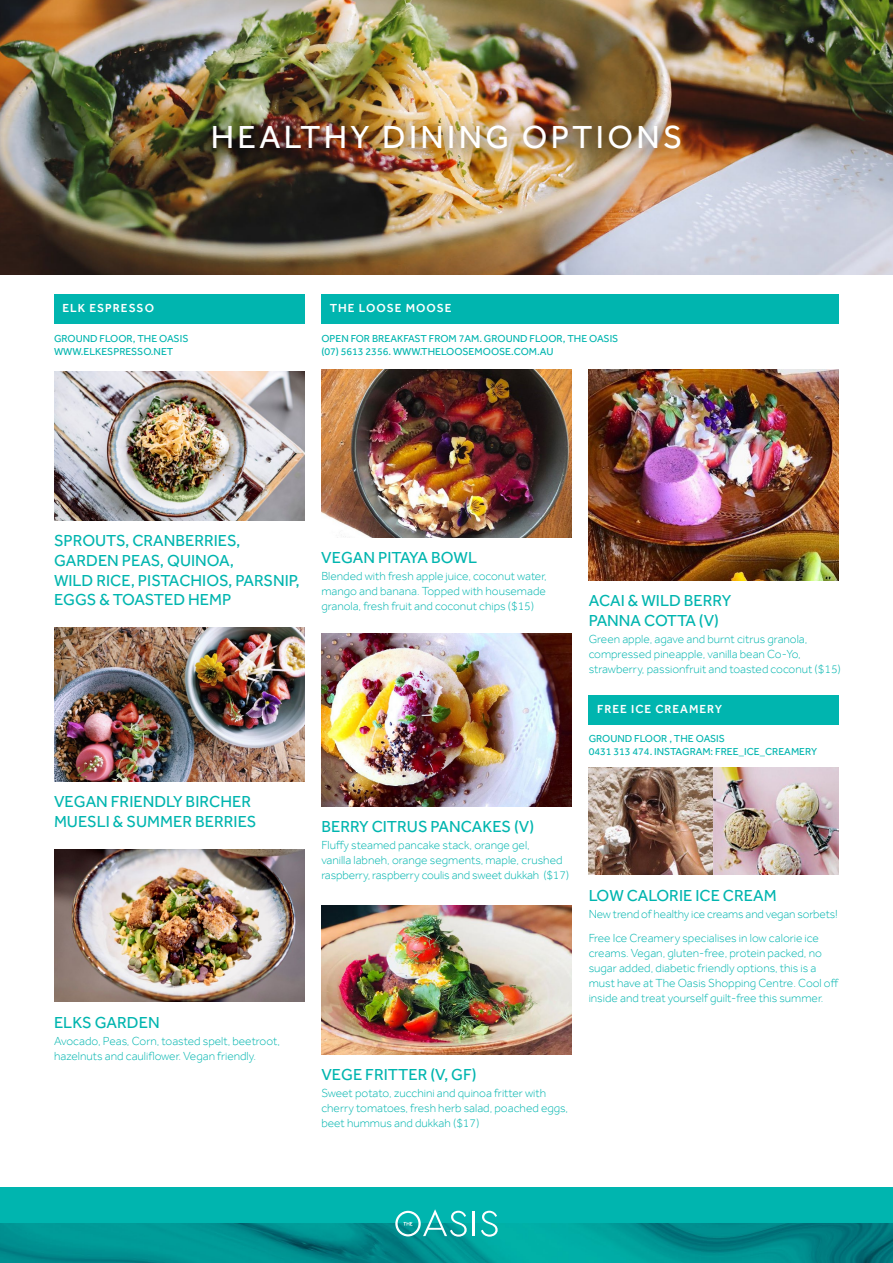
<style>
.page{position:relative;width:893px;height:1263px;background:#fff}
.page>*{position:absolute;margin:0;border:0;box-sizing:border-box;transform-origin:0 0}
.t1{font:33px "Effra";letter-spacing:.1em;color:#fff}
.t2{font:16.5px/19.8px "Effra";color:#00b5af}
.t3{font:300 12px/15px "Effra";color:#00b5af}
.t4{font:500 12px "Effra";letter-spacing:.08em;color:#fff}
.t5{font:10.5px/12.6px "Effra";color:#00b5af}
</style>
<div class="page">
<img style="left:54px;top:372px;width:250px;height:148px">
<img style="left:321px;top:369px;width:251px;height:168px">
<img style="left:321px;top:905px;width:251px;height:149px">
<img style="left:321px;top:634px;width:251px;height:172px">
<img style="left:589px;top:369px;width:250px;height:211px">
<img style="left:54px;top:628px;width:250px;height:153px">
<img style="left:54px;top:850px;width:250px;height:152px">
<img style="left:589px;top:768px;width:250px;height:107px">
<div style="left:54px;top:295px;width:250px;height:29px;background:#00b5af"></div>
<div style="left:321px;top:295px;width:518px;height:29px;background:#00b5af"></div>
<div style="left:589px;top:695px;width:250px;height:29px;background:#00b5af"></div>
<img style="left:0;top:0;width:893px;height:274px">
<div style="left:198px;top:111px;width:503px;height:58px;background:#000;opacity:.75"></div>
<div style="left:0;top:1187px;width:893px;height:76px;background:#00b5af"></div>
<img style="left:0;top:1224px;width:893px;height:39px">
<hr style="left:473px;top:1211px;width:2px;height:25px;background:#fff">
<svg style="left:481px;top:1211px;width:17px;height:25px"></svg>
<svg style="left:395px;top:1209px;width:72px;height:27px"></svg>
<h1 class="t1" style="left:211px;top:118px;width:473px">HEALTHY DINING OPTIONS</h1>
<p class="t4" style="left:63px;top:301px;width:93px">ELK ESPRESSO</p>
<p class="t5" style="left:54px;top:332px;width:136px">GROUND FLOOR, THE OASIS<br>WWW.ELKESPRESSO.NET</p>
<p class="t4" style="left:330px;top:301px;width:123px">THE LOOSE MOOSE</p>
<p class="t5" style="left:321px;top:332px;width:299px">OPEN FOR BREAKFAST FROM 7AM. GROUND FLOOR, THE OASIS (07) 5613 2356. WWW.THELOOSEMOOSE.COM.AU</p>
<h2 class="t2" style="left:54px;top:530px;width:247px">SPROUTS, CRANBERRIES,<br>GARDEN PEAS, QUINOA,<br>WILD RICE, PISTACHIOS, PARSNIP,<br>EGGS &amp; TOASTED HEMP</h2>
<h2 class="t2" style="left:54px;top:792px;width:204px">VEGAN FRIENDLY BIRCHER<br>MUESLI &amp; SUMMER BERRIES</h2>
<h2 class="t2" style="left:54px;top:1012px;width:107px">ELKS GARDEN</h2>
<p class="t3" style="left:54px;top:1033px;width:228px">Avocado, Peas, Corn, toasted spelt, beetroot, hazelnuts and cauliflower. Vegan friendly.</p>
<h2 class="t2" style="left:321px;top:547px;width:157px">VEGAN PITAYA BOWL</h2>
<p class="t3" style="left:321px;top:568px;width:227px;text-align:justify">Blended with fresh apple juice, coconut water, mango and banana. Topped with housemade granola, fresh fruit and coconut chips ($15)</p>
<h2 class="t2" style="left:589px;top:591px;width:144px">ACAI &amp; WILD BERRY<br>PANNA COTTA (V)</h2>
<p class="t3" style="left:589px;top:631px;width:254px">Green apple, agave and burnt citrus granola, compressed pineapple, vanilla bean Co-Yo, strawberry, passionfruit and toasted coconut ($15)</p>
<p class="t4" style="left:597px;top:701px;width:127px">FREE ICE CREAMERY</p>
<p class="t5" style="left:589px;top:732px;width:230px">GROUND FLOOR , THE OASIS<br>0431 313 474. INSTAGRAM: FREE_ICE_CREAMERY</p>
<h2 class="t2" style="left:321px;top:817px;width:214px">BERRY CITRUS PANCAKES (V)</h2>
<p class="t3" style="left:321px;top:838px;width:249px">Fluffy steamed pancake stack, orange gel,<br>vanilla labneh, orange segments, maple, crushed raspberry, raspberry coulis and sweet dukkah ($17)</p>
<h2 class="t2" style="left:589px;top:885px;width:190px">LOW CALORIE ICE CREAM</h2>
<p class="t3" style="left:589px;top:902px;width:251px;line-height:23.5px">New trend of healthy ice creams and vegan sorbets!<br>Free Ice Creamery specialises in low calorie ice</p>
<p class="t3" style="left:589px;top:945px;width:252px">creams. Vegan, gluten-free, protein packed, no sugar added, diabetic friendly options, this is a must have at The Oasis Shopping Centre. Cool off inside and treat yourself guilt-free this summer.</p>
<h2 class="t2" style="left:321px;top:1064px;width:157px">VEGE FRITTER (V, GF)</h2>
<p class="t3" style="left:321px;top:1086px;width:248px">Sweet potato, zucchini and quinoa fritter with cherry tomatoes, fresh herb salad, poached eggs, beet hummus and dukkah ($17)</p>
</div>
